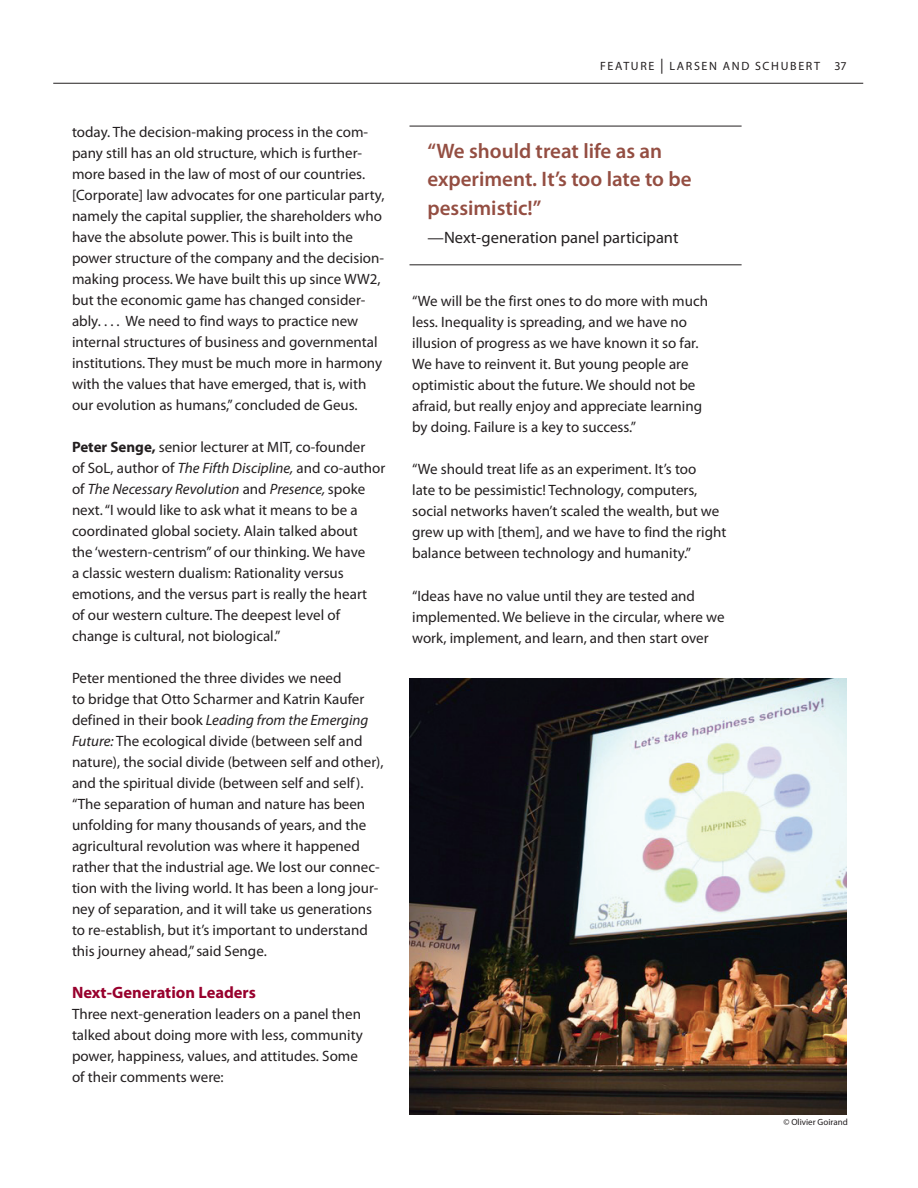
<style>
.page{position:relative;width:918px;height:1188px;background:#fff}
.page>*{position:absolute;margin:0;border:0;box-sizing:border-box;transform-origin:0 0}
.t1{font:600 21px/28.5px "Myriad Pro";color:#944e42}
.t2{font:16.5px "Myriad Pro";color:#231f20}
.t3{font:700 16.5px "Myriad Pro";color:#98012d}
.t4{font:15px/21px "Myriad Pro";color:#231f20}
.t5{font:12px "Myriad Pro";letter-spacing:.14em;color:#231f20}
.t6{font:9px "Myriad Pro";color:#231f20}
.s1{font-weight:700}
.s2{font-style:italic}
.s3{font-size:15px}
</style>
<div class="page">
<img style="left:410px;top:679px;width:436px;height:435px">
<hr style="left:53px;top:83px;width:810px;height:1px;background:#231f20">
<hr style="left:410px;top:126px;width:332px;height:1px;background:#231f20">
<hr style="left:410px;top:264px;width:332px;height:1px;background:#231f20">
<p class="t4" style="left:72px;top:121px;width:314px">today. The decision-making process in the com&shy;pany still has an old structure, which is further&shy;more based in the law of most of our countries. [Corporate] law advocates for one particular party, namely the capital supplier, the shareholders who have the absolute power. This is built into the power structure of the company and the decision&shy;making process. We have built this up since WW2, but the economic game has changed consider&shy;ably. . . . We need to find ways to practice new internal structures of business and governmental institutions. They must be much more in harmony with the values that have emerged, that is, with our evolution as humans,” concluded de Geus.</p>
<p class="t4" style="left:72px;top:436px;width:315px"><span class="s1">Peter Senge,</span> senior lecturer at MIT, co-founder<br>of SoL, author of <span class="s2">The Fifth Discipline,</span> and co-author of <span class="s2">The Necessary Revolution</span> and <span class="s2">Presence,</span> spoke next. “I would like to ask what it means to be a coordinated global society. Alain talked about<br>the ‘western-centrism” of our thinking. We have<br>a classic western dualism: Rationality versus emotions, and the versus part is really the heart<br>of our western culture. The deepest level of change is cultural, not biological.”</p>
<p class="t4" style="left:72px;top:667px;width:313px">Peter mentioned the three divides we need<br>to bridge that Otto Scharmer and Katrin Kaufer defined in their book <span class="s2">Leading from the Emerging Future:</span> The ecological divide (between self and nature), the social divide (between self and other), and the spiritual divide (between self and self). “The separation of human and nature has been unfolding for many thousands of years, and the agricultural revolution was where it happened rather that the industrial age. We lost our connec&shy;tion with the living world. It has been a long jour&shy;ney of separation, and it will take us generations to re-establish, but it’s important to understand this journey ahead,” said Senge.</p>
<p class="t3" style="left:72px;top:982px;width:186px">Next-Generation Leaders</p>
<p class="t4" style="left:72px;top:1003px;width:292px">Three next-generation leaders on a panel then talked about doing more with less, community power, happiness, values, and attitudes. Some of their comments were:</p>
<p class="t5" style="left:600px;top:58px;width:248px">FEATURE <span class="s3">|</span> LARSEN AND SCHUBERT 37</p>
<h1 class="t1" style="left:428px;top:136px;width:266px">“We should treat life as an experiment. It’s too late to be pessimistic!”</h1>
<p class="t2" style="left:428px;top:228px;width:253px">—Next-generation panel participant</p>
<p class="t4" style="left:412px;top:291px;width:297px">“We will be the first ones to do more with much less. Inequality is spreading, and we have no illusion of progress as we have known it so far.<br>We have to reinvent it. But young people are optimistic about the future. We should not be afraid, but really enjoy and appreciate learning by doing. Failure is a key to success.”</p>
<p class="t4" style="left:412px;top:459px;width:316px">“We should treat life as an experiment. It’s too<br>late to be pessimistic! Technology, computers, social networks haven’t scaled the wealth, but we grew up with [them], and we have to find the right balance between technology and humanity.”</p>
<p class="t4" style="left:412px;top:585px;width:314px">“Ideas have no value until they are tested and implemented. We believe in the circular, where we work, implement, and learn, and then start over</p>
<p class="t6" style="left:783px;top:1116px;width:66px">© Olivier Goirand</p>
</div>
